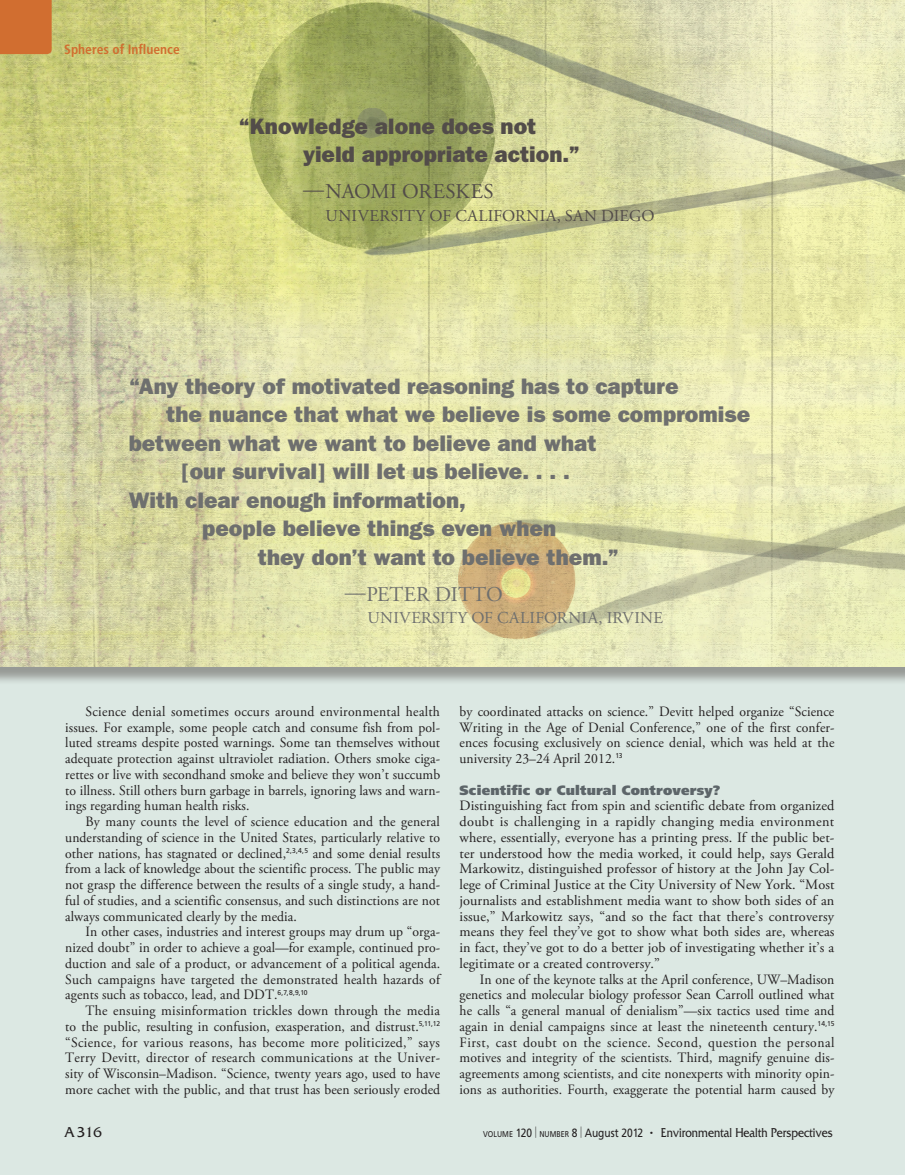
<style>
.page{position:relative;width:905px;height:1175px;background:#fff}
.page>*{position:absolute;margin:0;border:0;box-sizing:border-box;transform-origin:0 0}
.t1{font:22.5px "ITC Franklin Gothic Std Hvy";color:#6e6f6e}
.t2{font:22.5px/28.5px "ITC Franklin Gothic Std Hvy";letter-spacing:.005em;color:#524c49}
.t3{font:21px "Adobe Garamond Pro";letter-spacing:.02em;color:#524c49}
.t4{font:21px "Adobe Garamond Pro";letter-spacing:.005em;color:#6e6f6e}
.t5{font:16.5px "Adobe Garamond Pro";letter-spacing:.025em;color:#524c49}
.t6{font:16.5px "Adobe Garamond Pro";letter-spacing:.035em;color:#6e6f6e}
.t7{font:15px "Friz Quadrata Std";color:#231f20}
.body_text{font:14.25px/15.8px "Adobe Garamond Pro";letter-spacing:.005em;color:#231f20;text-align:justify;scale:.96 1}
.body_text_first_para{font:14.25px/15.8px "Adobe Garamond Pro";letter-spacing:.005em;color:#231f20;text-align:justify}
.t8{font:13.5px "Friz Quadrata Std";color:#231f20;scale:.85 1}
.NEWS__B_subheads__re{font:900 13.5px "Frutiger LT Std";letter-spacing:.015em;color:#5d6569}
.t9{font:700 condensed 13.5px "Frutiger LT Std";color:#d16e30}
.s1{font-family:"Frutiger LT Std";font-size:8.4px}
.s2{font-family:"Frutiger LT Std";font-size:12px}
.s3{font-family:"Frutiger LT Std";font-weight:300;font-size:11.25px}
.s4{font-size:12px}
</style>
<div class="page">
<div style="left:0;top:0;width:904px;height:1174px;background:#dce8e3"></div>
<div style="left:0;top:0;width:904px;height:690px;background:#524c49;opacity:.5"></div>
<img style="left:0;top:0;width:904px;height:666px">
<div style="left:0;top:0;width:52px;height:54px;background:#d16e30"></div>
<p class="t9" style="left:64px;top:41px;width:117px">Spheres of Influence</p>
<p class="t2" style="left:303px;top:112px;width:278px;text-indent:-65px">“Knowledge alone does not yield appropriate action.”</p>
<p class="t3" style="left:303px;top:179px;width:54px">—Naomi</p>
<p class="t3" style="left:402px;top:179px;width:89px">Oreskes</p>
<p class="t5" style="left:325px;top:205px;width:64px">University</p>
<p class="t5" style="left:429px;top:205px;width:69px">of California</p>
<p class="t5" style="left:556px;top:205px;width:86px">, San Diego</p>
<p class="t1" style="left:129px;top:373px;width:551px">“Any theory of motivated reasoning has to capture</p>
<p class="t1" style="left:166px;top:401px;width:585px">the nuance that what we believe is some compromise</p>
<p class="t1" style="left:129px;top:430px;width:469px">between what we want to believe and what</p>
<p class="t1" style="left:181px;top:458px;width:390px">[our survival] will let us believe. . . .</p>
<p class="t1" style="left:129px;top:487px;width:339px">With clear enough information,</p>
<p class="t1" style="left:202px;top:515px;width:355px">people believe things even when</p>
<p class="t1" style="left:258px;top:544px;width:363px">they don’t want to believe them.”</p>
<p class="t4" style="left:345px;top:581px;width:120px">—Peter Ditto</p>
<p class="t6" style="left:367px;top:608px;width:64px">University</p>
<p class="t6" style="left:471px;top:608px;width:69px">of California</p>
<p class="t6" style="left:598px;top:608px;width:66px">, Irvine</p>
<p class="body_text" style="left:65px;top:704px;width:392px;text-indent:20px">Science denial sometimes occurs around environmental health issues. For example, some people catch and consume fish from pol&shy;luted streams despite posted warnings. Some tan themselves without adequate protection against ultraviolet radiation. Others smoke ciga&shy;rettes or live with secondhand smoke and believe they won’t succumb to illness. Still others burn garbage in barrels, ignoring laws and warn&shy;ings regarding human health risks.</p>
<p class="body_text" style="left:65px;top:814px;width:392px;text-indent:20px">By many counts the level of science education and the general understanding of science in the United States, particularly relative to other nations, has stagnated or declined,<sup>2,3,4,5</sup> and some denial results from a lack of knowledge about the scientific process. The public may not grasp the difference between the results of a single study, a hand&shy;ful of studies, and a scientific consensus, and such distinctions are not always communicated clearly by the media.</p>
<p class="body_text" style="left:65px;top:924px;width:392px;text-indent:20px">In other cases, industries and interest groups may drum up “orga&shy;nized doubt” in order to achieve a goal—for example, continued pro&shy;duction and sale of a product, or advancement of a political agenda.<br>Such campaigns have targeted the demonstrated health hazards of agents such as tobacco, lead, and DDT.<sup>6,7,8,9,10</sup></p>
<p class="body_text" style="left:65px;top:1003px;width:392px;text-indent:20px">The ensuing misinformation trickles down through the media to the public, resulting in confusion, exasperation, and distrust.<sup>5,11,12 </sup>“Science, for various reasons, has become more politicized,” says Terry Devitt, director of research communications at the Univer&shy;sity of Wisconsin–Madison. “Science, twenty years ago, used to have more cachet with the public, and that trust has been seriously eroded</p>
<p class="body_text" style="left:459px;top:704px;width:392px">by coordinated attacks on science.” Devitt helped organize “Science Writing in the Age of Denial Conference,” one of the first confer&shy;ences focusing exclusively on science denial, which was held at the university 23–24 April 2012.<sup>13</sup></p>
<p class="NEWS__B_subheads__re" style="left:459px;top:781px;width:262px">Scientific or Cultural Controversy?</p>
<p class="body_text_first_para" style="left:459px;top:798px;width:376px">Distinguishing fact from spin and scientific debate from organized doubt is challenging in a rapidly changing media environment where, essentially, everyone has a printing press. If the public bet&shy;ter understood how the media worked, it could help, says Gerald Markowitz, distinguished professor of history at the John Jay Col&shy;lege of Criminal Justice at the City University of New York. “Most journalists and establishment media want to show both sides of an issue,” Markowitz says, “and so the fact that there’s controversy means they feel they’ve got to show what both sides are, whereas in fact, they’ve got to do a better job of investigating whether it’s a legitimate or a created controversy.”</p>
<p class="body_text" style="left:459px;top:971px;width:392px;text-indent:20px">In one of the keynote talks at the April conference, UW–Madison genetics and molecular biology professor Sean Carroll outlined what he calls “a general manual of denialism”—six tactics used time and again in denial campaigns since at least the nineteenth century.<sup>14,15<br></sup>First, cast doubt on the science. Second, question the personal motives and integrity of the scientists. Third, magnify genuine dis&shy;agreements among scientists, and cite nonexperts with minority opin&shy;ions as authorities. Fourth, exaggerate the potential harm caused by</p>
<p class="t7" style="left:64px;top:1123px;width:39px">A316</p>
<p class="t8" style="left:483px;top:1124px;width:412px"><span class="s1">VOLUME</span> <span class="s2">120</span> <span class="s3">|</span> <span class="s1">NUMBER</span> <span class="s2">8</span> <span class="s3">|</span> <span class="s2">August 2012</span> <span class="s4">•</span> Environmental Health Perspectives</p>
</div>
